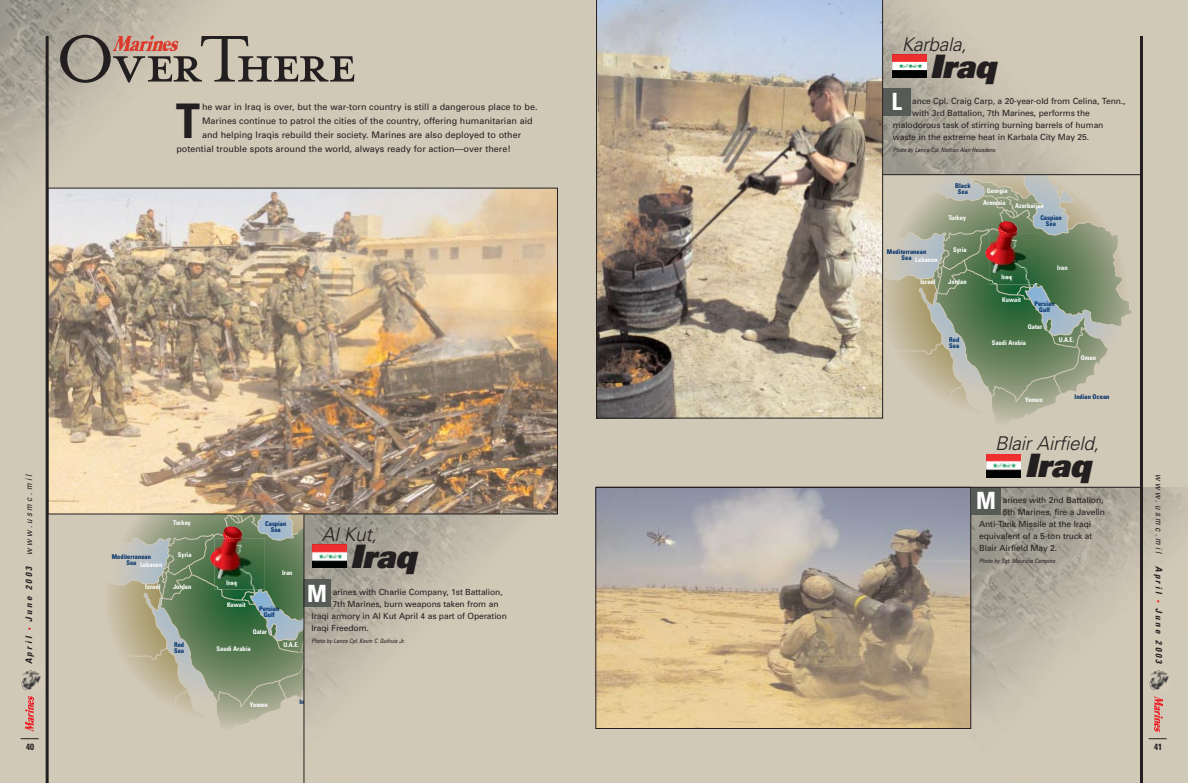
<style>
.page{position:relative;width:1188px;height:783px;background:#d1c9b7}
.page>*{position:absolute;margin:0;border:0;box-sizing:border-box;transform-origin:0 0}
.t1{font:75.8px "Mrs Eaves Petite Caps";letter-spacing:-.055em;color:#231f20}
.t2{font:700 condensed 47.7px "Univers";color:#231f20}
.t3{font:italic 900 32.3px "Univers";letter-spacing:-.015em;color:#231f20}
.t4{font:700 condensed 23.8px "Univers";color:#fff}
.t5{font:italic 300 19px "Univers";letter-spacing:-.01em;color:#231f20}
.t6{font:9px "Univers";color:#231f20}
.t7{font:italic 700 condensed 9px "Univers";letter-spacing:.265em;color:#231f20}
.t8{font:italic condensed 9px "Univers";color:#231f20}
.t9{font:700 condensed 9px "Univers";color:#231f20}
.t10{font:8.5px "Univers";letter-spacing:-.01em;color:#231f20}
.t11{font:700 condensed 6.5px/12.2px "Univers";color:#fff;text-align:center}
.t12{font:700 condensed 6.5px/6px "Univers";color:#002f68;text-align:center}
.t13{font:italic condensed 6px "Univers";letter-spacing:-.01em;color:#231f20}
.s1{font-style:normal;font-size:6px;color:#ed1c24}
.s2{font-weight:400}
</style>
<div class="page">
<img style="left:0;top:0;width:275px;height:279px">
<img style="left:971px;top:488px;width:217px;height:252px">
<img style="left:883px;top:0;width:184px;height:174px">
<img style="left:299px;top:514px;width:259px;height:269px">
<svg style="left:883px;top:175px;width:257px;height:247px"></svg>
<svg style="left:109px;top:515px;width:194px;height:239px"></svg>
<img style="left:112px;top:34px;width:67px;height:19px">
<img style="left:49px;top:190px;width:507px;height:322px">
<img style="left:312px;top:545px;width:34px;height:23px">
<img style="left:597px;top:489px;width:372px;height:238px">
<div style="left:595px;top:487px;width:376px;height:242px;border:1px solid #231f20"></div>
<img style="left:987px;top:454px;width:34px;height:23px">
<img style="left:893px;top:54px;width:33px;height:24px">
<hr style="left:827px;top:174px;width:314px;height:1px;background:#231f20">
<img style="left:25px;top:696px;width:9px;height:36px">
<img style="left:21px;top:670px;width:20px;height:20px">
<svg style="left:21px;top:738px;width:18px;height:1px"></svg>
<div style="left:1146px;top:696px;width:24px;height:37px;background:#d1c9b7"></div>
<img style="left:1154px;top:696px;width:9px;height:36px">
<div style="left:1146px;top:666px;width:24px;height:27px;background:#d1c9b7"></div>
<img style="left:1149px;top:670px;width:20px;height:20px">
<svg style="left:1149px;top:738px;width:18px;height:1px"></svg>
<div style="left:971px;top:487px;width:30px;height:28px;background:#565b56"></div>
<div style="left:883px;top:88px;width:27px;height:28px;background:#565b56"></div>
<div style="left:304px;top:580px;width:27px;height:27px;background:#565b56"></div>
<hr style="left:303px;top:515px;width:1px;height:268px;background:#231f20">
<img style="left:596px;top:0;width:287px;height:419px">
<hr style="left:46px;top:36px;width:3px;height:747px;background:#231f20">
<hr style="left:1140px;top:36px;width:3px;height:747px;background:#231f20">
<hr style="left:596px;top:487px;width:545px;height:1px;background:#231f20">
<h1 class="t1" style="left:55px;top:11px;width:305px">OverThere</h1>
<h2 class="t2" style="left:176px;top:103px;width:25px">T</h2>
<p class="t6" style="left:202px;top:103px;width:337px">he war in Iraq is over, but the war-torn country is still a dangerous place to be.</p>
<p class="t6" style="left:202px;top:117px;width:332px">Marines continue to patrol the cities of the country, offering humanitarian aid</p>
<p class="t6" style="left:202px;top:131px;width:321px">and helping Iraqis rebuild their society. Marines are also deployed to other</p>
<p class="t6" style="left:176px;top:145px;width:336px">potential trouble spots around the world, always ready for action—over there!</p>
<p class="t7" style="left:26px;top:664px;width:191px;rotate:-90deg">April <span class="s1">•</span> June 2003 <span class="s2">www.usmc.mil</span></p>
<p class="t9" style="left:26px;top:744px;width:9px">40</p>
<p class="t12" style="left:112px;top:554px;width:41px">Mediterranean<br>Sea</p>
<p class="t11" style="left:140px;top:560px;width:24px">Lebanon</p>
<p class="t11" style="left:145px;top:582px;width:17px">Israel</p>
<p class="t11" style="left:173px;top:517px;width:19px">Turkey</p>
<p class="t11" style="left:178px;top:549px;width:15px">Syria</p>
<p class="t11" style="left:173px;top:581px;width:20px">Jordan</p>
<p class="t12" style="left:174px;top:643px;width:12px;text-align:left">Red<br>Sea</p>
<p class="t12" style="left:265px;top:521px;width:23px">Caspian<br>Sea</p>
<p class="t11" style="left:227px;top:599px;width:20px">Kuwait</p>
<p class="t11" style="left:282px;top:568px;width:12px">Iran</p>
<p class="t12" style="left:259px;top:606px;width:22px">Persian<br>Gulf</p>
<p class="t11" style="left:253px;top:626px;width:16px">Qatar</p>
<p class="t11" style="left:217px;top:643px;width:36px">Saudi Arabia</p>
<p class="t11" style="left:284px;top:639px;width:17px">U.A.E.</p>
<h3 class="t5" style="left:322px;top:527px;width:57px">Al Kut,</h3>
<h3 class="t3" style="left:350px;top:545px;width:68px">Iraq</h3>
<h3 class="t4" style="left:307px;top:585px;width:21px">M</h3>
<p class="t10" style="left:333px;top:589px;width:172px">arines with Charlie Company, 1st Battalion,</p>
<p class="t10" style="left:333px;top:601px;width:167px">7th Marines, burn weapons taken from an</p>
<p class="t10" style="left:311px;top:613px;width:197px">Iraqi armory in Al Kut April 4 as part of Operation</p>
<p class="t10" style="left:311px;top:625px;width:59px">Iraqi Freedom.</p>
<p class="t13" style="left:311px;top:639px;width:95px">Photo by Lance Cpl. Kevin C. Quihuis Jr.</p>
<p class="t11" style="left:250px;top:700px;width:19px">Yemen</p>
<p class="t12" style="left:299px;top:699px;width:7px">In</p>
<h3 class="t5" style="left:902px;top:37px;width:66px">Karbala,</h3>
<h3 class="t3" style="left:930px;top:54px;width:68px">Iraq</h3>
<h3 class="t4" style="left:891px;top:93px;width:12px">L</h3>
<p class="t10" style="left:912px;top:98px;width:215px">ance Cpl. Craig Carp, a 20-year-old from Celina, Tenn.,</p>
<p class="t10" style="left:912px;top:110px;width:179px">with 3rd Battalion, 7th Marines, performs the</p>
<p class="t10" style="left:893px;top:122px;width:212px">malodorous task of stirring burning barrels of human</p>
<p class="t10" style="left:893px;top:134px;width:198px">waste in the extreme heat in Karbala City May 25.</p>
<p class="t13" style="left:893px;top:148px;width:104px">Photo by Lance Cpl. Nathan Alan Heusdens</p>
<p class="t12" style="left:887px;top:249px;width:41px">Mediterranean<br>Sea</p>
<p class="t11" style="left:915px;top:255px;width:24px">Lebanon</p>
<p class="t11" style="left:921px;top:277px;width:17px">Israel</p>
<p class="t12" style="left:955px;top:184px;width:17px">Black<br>Sea</p>
<p class="t11" style="left:948px;top:212px;width:19px">Turkey</p>
<p class="t11" style="left:953px;top:244px;width:15px">Syria</p>
<p class="t11" style="left:948px;top:276px;width:20px">Jordan</p>
<p class="t12" style="left:949px;top:338px;width:12px;text-align:left">Red<br>Sea</p>
<p class="t11" style="left:983px;top:185px;width:26px">Georgia<br>Armenia</p>
<p class="t11" style="left:1015px;top:200px;width:30px">Azerbaijan</p>
<p class="t12" style="left:1040px;top:216px;width:23px">Caspian<br>Sea</p>
<p class="t11" style="left:1002px;top:294px;width:20px">Kuwait</p>
<p class="t11" style="left:1057px;top:263px;width:12px">Iran</p>
<p class="t12" style="left:1034px;top:301px;width:22px">Persian<br>Gulf</p>
<p class="t11" style="left:1028px;top:321px;width:16px">Qatar</p>
<p class="t11" style="left:992px;top:338px;width:36px">Saudi Arabia</p>
<p class="t11" style="left:1059px;top:334px;width:17px">U.A.E.</p>
<p class="t11" style="left:1081px;top:352px;width:17px">Oman</p>
<p class="t11" style="left:1025px;top:394px;width:19px">Yemen</p>
<p class="t12" style="left:1075px;top:394px;width:37px">Indian Ocean</p>
<h3 class="t5" style="left:995px;top:437px;width:105px">Blair Airfield,</h3>
<h3 class="t3" style="left:1025px;top:454px;width:68px">Iraq</h3>
<h3 class="t4" style="left:976px;top:492px;width:21px">M</h3>
<p class="t10" style="left:1003px;top:497px;width:102px">arines with 2nd Battalion,</p>
<p class="t10" style="left:1003px;top:509px;width:104px">6th Marines, fire a Javelin</p>
<p class="t10" style="left:979px;top:521px;width:114px">Anti-Tank Missile at the Iraqi</p>
<p class="t10" style="left:979px;top:533px;width:115px">equivalent of a 5-ton truck at</p>
<p class="t10" style="left:979px;top:545px;width:80px">Blair Airfield May 2.</p>
<p class="t13" style="left:979px;top:559px;width:77px">Photo by Sgt. Mauricio Campino</p>
<p class="t8" style="left:1162px;top:474px;width:81px;rotate:90deg">www.usmc.mil</p>
<p class="t7" style="left:1162px;top:566px;width:100px;rotate:90deg">April <span class="s1">•</span> June 2003</p>
<p class="t9" style="left:1154px;top:744px;width:9px">41</p>
</div>
